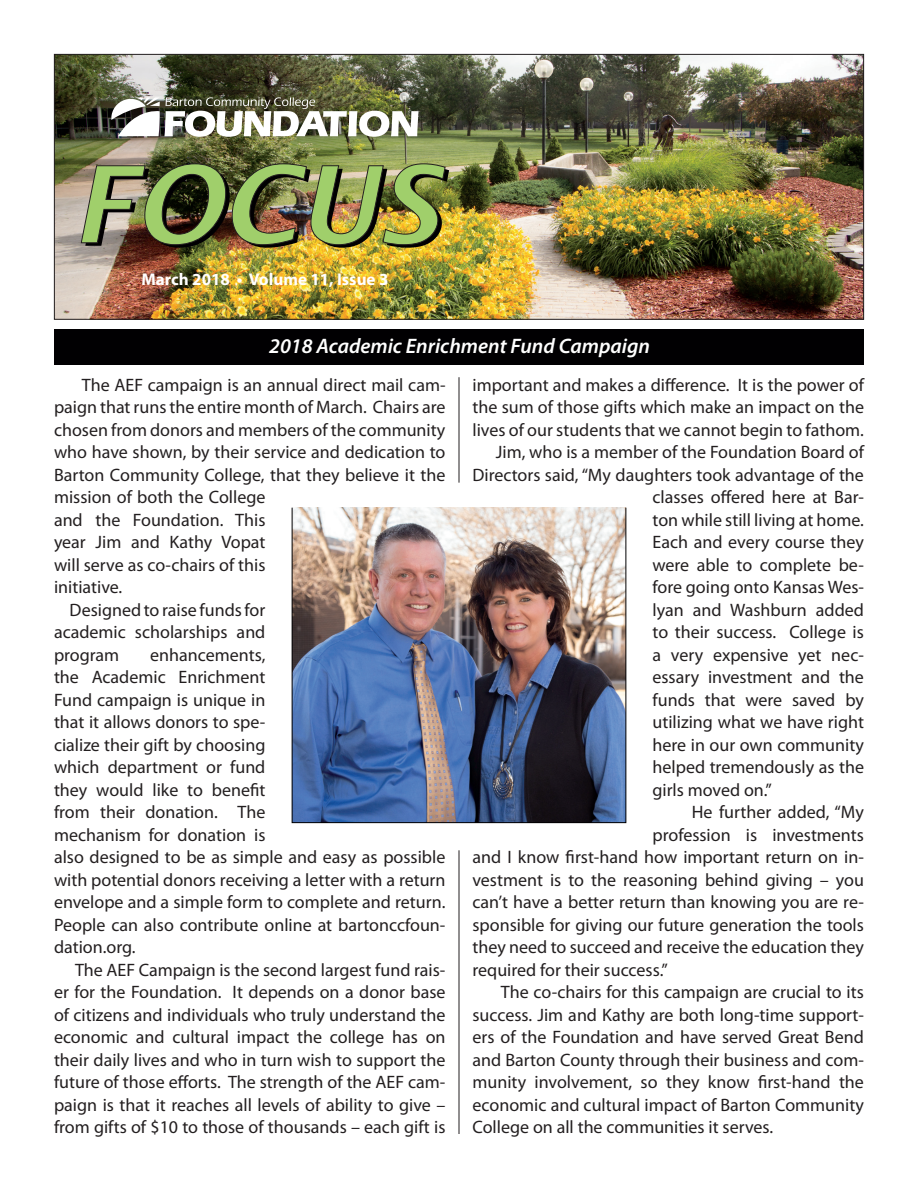
<style>
.page{position:relative;width:918px;height:1188px;background:#fff}
.page>*{position:absolute;margin:0;border:0;box-sizing:border-box;transform-origin:0 0}
.t1{font:italic 600 21px "Myriad Pro";color:#fff}
.t2{font:18px/22.5px "Myriad Pro";color:#231f20}
.t3{font:700 16.95px "Myriad Pro";color:#fff}
</style>
<div class="page">
<img style="left:56px;top:56px;width:806px;height:262px">
<img style="left:80px;top:163px;width:369px;height:85px">
<img style="left:111px;top:97px;width:308px;height:40px">
<hr style="left:459px;top:850px;width:1px;height:284px;background:#231f20">
<hr style="left:459px;top:377px;width:1px;height:106px;background:#231f20">
<div style="left:54px;top:329px;width:810px;height:36px;background:#010002"></div>
<img style="left:291px;top:507px;width:336px;height:316px">
<p class="t3" style="left:141px;top:268px;width:249px">March 2018 • Volume 11, Issue 3</p>
<p class="t1" style="left:269px;top:332px;width:382px">2018 Academic Enrichment Fund Campaign</p>
<p class="t2" style="left:82px;top:373px;width:365px">The AEF campaign is an annual direct mail cam-</p>
<p class="t2" style="left:54px;top:396px;width:393px">paign that runs the entire month of March. Chairs are</p>
<p class="t2" style="left:54px;top:418px;width:393px">chosen from donors and members of the community</p>
<p class="t2" style="left:54px;top:441px;width:393px">who have shown, by their service and dedication to</p>
<p class="t2" style="left:54px;top:463px;width:393px">Barton Community College, that they believe it the</p>
<p class="t2" style="left:54px;top:486px;width:213px">mission of both the College</p>
<p class="t2" style="left:54px;top:508px;width:213px">and the Foundation. This</p>
<p class="t2" style="left:54px;top:531px;width:213px">year Jim and Kathy Vopat</p>
<p class="t2" style="left:54px;top:553px;width:213px">will serve as co-chairs of this</p>
<p class="t2" style="left:54px;top:576px;width:70px">initiative.</p>
<p class="t2" style="left:70px;top:598px;width:197px">Designed to raise funds for</p>
<p class="t2" style="left:54px;top:621px;width:213px">academic scholarships and</p>
<p class="t2" style="left:54px;top:643px;width:67px">program</p>
<p class="t2" style="left:54px;top:643px;width:393px;text-indent:96px">enhancements,<br>the Academic Enrichment<br>Fund campaign is unique in<br>that it allows donors to spe-<br>cialize their gift by choosing<br>which department or fund<br>they would like to benefit<br>from their donation. The<br>mechanism for donation is<br>also designed to be as simple and easy as possible with potential donors receiving a letter with a return envelope and a simple form to complete and return.<br>People can also contribute online at bartonccfoun&shy;dation.org.</p>
<p class="t2" style="left:54px;top:958px;width:393px;text-align:justify;text-indent:21px">The AEF Campaign is the second largest fund rais&shy;er for the Foundation. It depends on a donor base of citizens and individuals who truly understand the economic and cultural impact the college has on their daily lives and who in turn wish to support the future of those efforts. The strength of the AEF cam&shy;paign is that it reaches all levels of ability to give – from gifts of $10 to those of thousands – each gift is</p>
<p class="t2" style="left:472px;top:373px;width:393px">important and makes a difference. It is the power of</p>
<p class="t2" style="left:472px;top:396px;width:393px">the sum of those gifts which make an impact on the</p>
<p class="t2" style="left:472px;top:418px;width:393px">lives of our students that we cannot begin to fathom.</p>
<p class="t2" style="left:496px;top:441px;width:370px">Jim, who is a member of the Foundation Board of</p>
<p class="t2" style="left:472px;top:463px;width:393px">Directors said, “My daughters took advantage of the</p>
<p class="t2" style="left:653px;top:486px;width:213px">classes offered here at Bar-</p>
<p class="t2" style="left:653px;top:508px;width:213px">ton while still living at home.</p>
<p class="t2" style="left:653px;top:531px;width:213px">Each and every course they</p>
<p class="t2" style="left:653px;top:553px;width:213px">were able to complete be-</p>
<p class="t2" style="left:653px;top:576px;width:213px">fore going onto Kansas Wes-</p>
<p class="t2" style="left:653px;top:598px;width:213px">lyan and Washburn added</p>
<p class="t2" style="left:653px;top:621px;width:213px">to their success. College is</p>
<p class="t2" style="left:653px;top:643px;width:213px">a very expensive yet nec-</p>
<p class="t2" style="left:653px;top:666px;width:213px">essary investment and the</p>
<p class="t2" style="left:653px;top:688px;width:213px">funds that were saved by</p>
<p class="t2" style="left:653px;top:711px;width:213px">utilizing what we have right</p>
<p class="t2" style="left:653px;top:733px;width:213px">here in our own community</p>
<p class="t2" style="left:653px;top:756px;width:213px">helped tremendously as the</p>
<p class="t2" style="left:653px;top:778px;width:121px">girls moved on.”</p>
<p class="t2" style="left:692px;top:801px;width:174px">He further added, “My</p>
<p class="t2" style="left:653px;top:823px;width:213px">profession is investments</p>
<p class="t2" style="left:472px;top:846px;width:393px">and I know first-hand how important return on in-</p>
<p class="t2" style="left:472px;top:868px;width:393px">vestment is to the reasoning behind giving – you</p>
<p class="t2" style="left:472px;top:891px;width:393px">can’t have a better return than knowing you are re-</p>
<p class="t2" style="left:472px;top:913px;width:393px">sponsible for giving our future generation the tools</p>
<p class="t2" style="left:472px;top:936px;width:393px">they need to succeed and receive the education they</p>
<p class="t2" style="left:472px;top:958px;width:197px">required for their success.”</p>
<p class="t2" style="left:501px;top:981px;width:365px">The co-chairs for this campaign are crucial to its</p>
<p class="t2" style="left:472px;top:1003px;width:393px">success. Jim and Kathy are both long-time support-</p>
<p class="t2" style="left:472px;top:1026px;width:393px">ers of the Foundation and have served Great Bend</p>
<p class="t2" style="left:472px;top:1048px;width:393px">and Barton County through their business and com-</p>
<p class="t2" style="left:472px;top:1071px;width:393px">munity involvement, so they know first-hand the</p>
<p class="t2" style="left:472px;top:1093px;width:393px">economic and cultural impact of Barton Community</p>
<p class="t2" style="left:472px;top:1116px;width:302px">College on all the communities it serves.</p>
</div>
